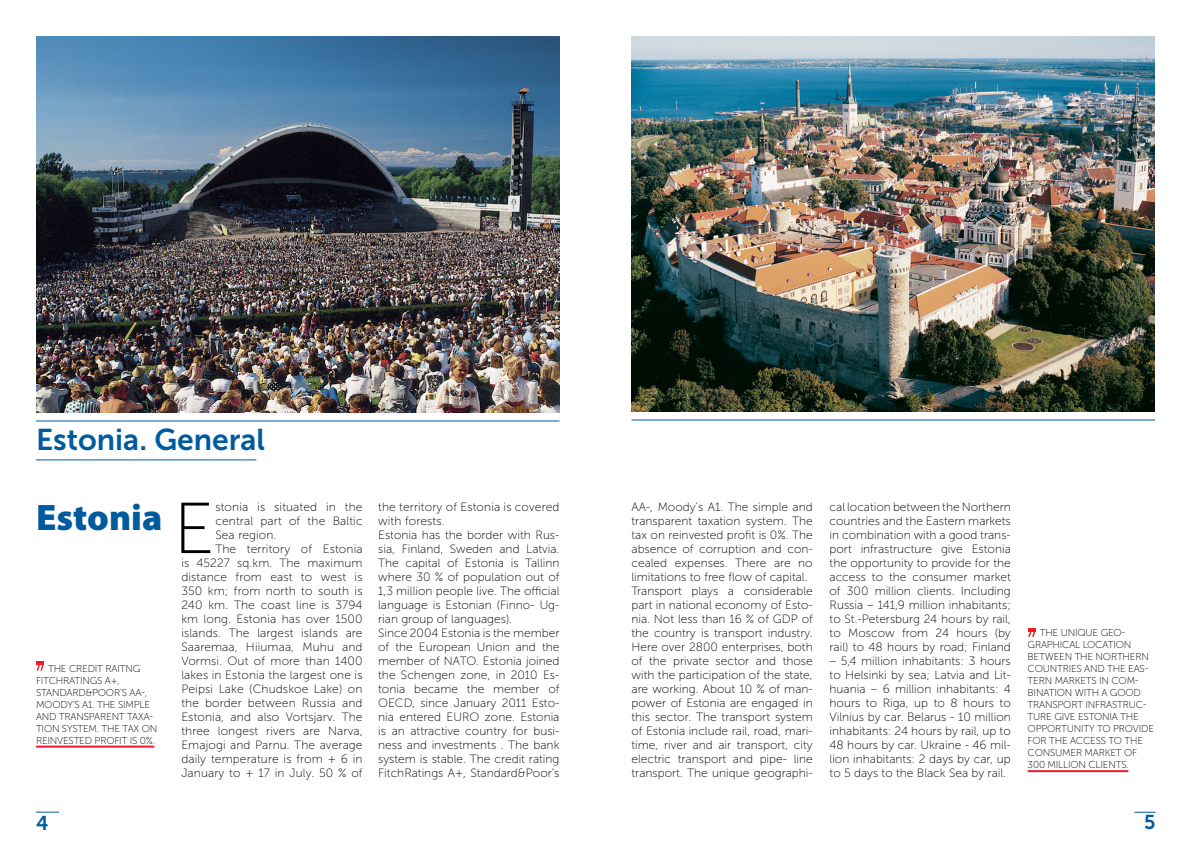
<style>
.page{position:relative;width:1191px;height:842px;background:#fff}
.page>*{position:absolute;margin:0;border:0;box-sizing:border-box;transform-origin:0 0}
.t1{font:72px "Museo Sans 100";color:#000}
.t2{font:900 37px "Myriad Pro";color:#005b9e}
.t3{font:30px "Museo Sans 700";color:#005b9e}
.t4{font:20px "Museo Sans 700";color:#005b9e}
.t5{font:12px/14px "Museo Sans 100";color:#000}
.t6{font:10px/12px "Museo Sans 100";letter-spacing:-.02em;color:#000}
</style>
<div class="page">
<svg style="left:36px;top:812px;width:23px;height:1px"></svg>
<svg style="left:1134px;top:812px;width:21px;height:1px"></svg>
<img style="left:36px;top:36px;width:523px;height:376px">
<hr style="left:36px;top:420px;width:523px;height:1px;background:#005b9e">
<hr style="left:631px;top:419px;width:524px;height:1px;background:#005b9e">
<hr style="left:36px;top:459px;width:220px;height:1px;background:#005b9e">
<img style="left:631px;top:36px;width:524px;height:376px">
<svg style="left:36px;top:662px;width:8px;height:9px"></svg>
<hr style="left:36px;top:746px;width:118px;height:2px;background:#ed1b2f">
<svg style="left:1028px;top:628px;width:8px;height:9px"></svg>
<hr style="left:1027px;top:770px;width:101px;height:2px;background:#ed1b2f">
<h3 class="t3" style="left:36px;top:422px;width:231px">Estonia. General</h3>
<h2 class="t2" style="left:36px;top:496px;width:128px">Estonia</h2>
<p class="t6" style="left:36px;top:663px;width:123px;text-indent:12px">THE CREDIT RAITNG<br>FITCHRATINGS A+,<br>STANDARD&amp;POOR’S AA-,<br>MOODY’S A1. THE SIMPLE<br>AND TRANSPARENT TAXA-<br>TION SYSTEM. THE TAX ON<br>REINVESTED PROFIT IS 0%.</p>
<h1 class="t1" style="left:173px;top:490px;width:43px">E</h1>
<p class="t5" style="left:215px;top:500px;width:149px">stonia is situated in the</p>
<p class="t5" style="left:215px;top:514px;width:149px">central part of the Baltic</p>
<p class="t5" style="left:215px;top:528px;width:63px">Sea region.</p>
<p class="t5" style="left:215px;top:542px;width:149px">The territory of Estonia</p>
<p class="t5" style="left:181px;top:556px;width:183px">is 45227 sq.km. The maximum</p>
<p class="t5" style="left:181px;top:570px;width:183px">distance from east to west is</p>
<p class="t5" style="left:181px;top:584px;width:183px">350 km; from north to south is</p>
<p class="t5" style="left:181px;top:598px;width:183px">240 km. The coast line is 3794</p>
<p class="t5" style="left:181px;top:612px;width:183px">km long. Estonia has over 1500</p>
<p class="t5" style="left:181px;top:626px;width:183px">islands. The largest islands are</p>
<p class="t5" style="left:181px;top:640px;width:183px">Saaremaa, Hiiumaa, Muhu and</p>
<p class="t5" style="left:181px;top:654px;width:183px">Vormsi. Out of more than 1400</p>
<p class="t5" style="left:181px;top:668px;width:183px">lakes in Estonia the largest one is</p>
<p class="t5" style="left:181px;top:682px;width:183px">Peipsi Lake (Chudskoe Lake) on</p>
<p class="t5" style="left:181px;top:696px;width:183px">the border between Russia and</p>
<p class="t5" style="left:181px;top:710px;width:183px">Estonia, and also Vortsjarv. The</p>
<p class="t5" style="left:181px;top:724px;width:183px">three longest rivers are Narva,</p>
<p class="t5" style="left:181px;top:738px;width:183px">Emajogi and Parnu. The average</p>
<p class="t5" style="left:181px;top:752px;width:183px">daily temperature is from + 6 in</p>
<p class="t5" style="left:181px;top:766px;width:183px">January to + 17 in July. 50 % of</p>
<p class="t5" style="left:631px;top:500px;width:183px">AA-, Moody’s A1. The simple and transparent taxation system. The tax on reinvested profit is 0%. The absence of corruption and con&shy;cealed expenses. There are no limitations to free flow of capital.<br>Transport plays a considerable part in national economy of Esto&shy;nia. Not less than 16 % of GDP of the country is transport industry.<br>Here over 2800 enterprises, both of the private sector and those with the participation of the state, are working. About 10 % of man&shy;power of Estonia are engaged in this sector. The transport system of Estonia include rail, road, mari&shy;time, river and air transport, city electric transport and pipe- line transport. The unique geographi-</p>
<p class="t5" style="left:378px;top:500px;width:183px">the territory of Estonia is covered with forests.<br>Estonia has the border with Rus&shy;sia, Finland, Sweden and Latvia.<br>The capital of Estonia is Tallinn where 30 % of population out of<br>1,3 million people live. The official language is Estonian (Finno- Ug&shy;rian group of languages).<br>Since 2004 Estonia is the member of the European Union and the member of NATO. Estonia joined the Schengen zone, in 2010 Es&shy;tonia became the member of<br>OECD, since January 2011 Esto&shy;nia entered EURO zone. Estonia is an attractive country for busi&shy;ness and investments . The bank system is stable. The credit rating<br>FitchRatings A+, Standard&amp;Poor’s</p>
<p class="t5" style="left:829px;top:500px;width:183px;text-align:justify">cal location between the Northern countries and the Eastern markets in combination with a good trans&shy;port infrastructure give Estonia the opportunity to provide for the access to the consumer market of 300 million clients. Including Russia – 141,9 million inhabitants; to St.-Petersburg 24 hours by rail, to Moscow from 24 hours (by rail) to 48 hours by road; Finland</p>
<p class="t5" style="left:829px;top:654px;width:183px;text-align:justify">– 5,4 million inhabitants: 3 hours to Helsinki by sea; Latvia and Lit&shy;huania – 6 million inhabitants: 4 hours to Riga, up to 8 hours to Vilnius by car. Belarus - 10 million inhabitants: 24 hours by rail, up to 48 hours by car. Ukraine - 46 mil&shy;lion inhabitants: 2 days by car, up to 5 days to the Black Sea by rail.</p>
<p class="t6" style="left:1027px;top:627px;width:128px;text-indent:12px">THE UNIQUE GEO-<br>GRAPHICAL LOCATION<br>BETWEEN THE NORTHERN<br>COUNTRIES AND THE EAS-<br>TERN MARKETS IN COM-<br>BINATION WITH A GOOD<br>TRANSPORT INFRASTRUC-<br>TURE GIVE ESTONIA THE<br>OPPORTUNITY TO PROVIDE<br>FOR THE ACCESS TO THE<br>CONSUMER MARKET OF<br>300 MILLION CLIENTS.</p>
<h3 class="t4" style="left:36px;top:812px;width:14px">4</h3>
<h3 class="t4" style="left:1144px;top:811px;width:13px">5</h3>
</div>
